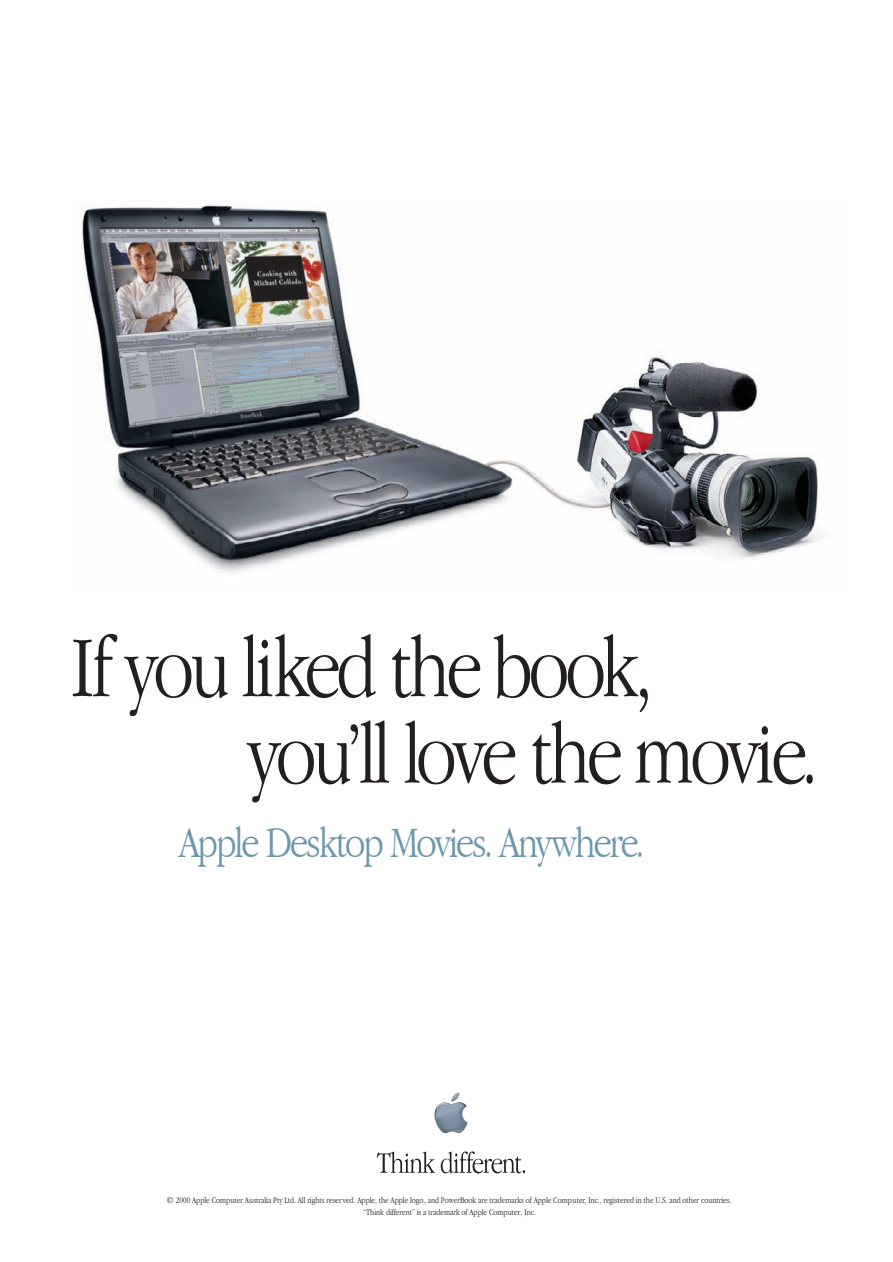
<style>
.page{position:relative;width:893px;height:1262px;background:#fff}
.page>*{position:absolute;margin:0;border:0;box-sizing:border-box;transform-origin:0 0}
.t1{font:300 90px "Apple Garamond";letter-spacing:-.04em;color:#231f20}
.t2{font:300 45px "Apple Garamond";letter-spacing:-.04em;color:#6c98ac}
.t3{font:300 9px/12px "Apple Garamond";color:#231f20;text-align:center}
</style>
<div class="page">
<img style="left:80px;top:205px;width:743px;height:367px">
<svg style="left:377px;top:1151px;width:148px;height:22px"></svg>
<img style="left:434px;top:1092px;width:33px;height:41px">
<h1 class="t1" style="left:71px;top:614px;width:583px">If you liked the book,</h1>
<h1 class="t1" style="left:247px;top:701px;width:573px">you’ll love the movie.</h1>
<h2 class="t2" style="left:179px;top:816px;width:467px">Apple Desktop Movies. Anywhere.</h2>
<p class="t3" style="left:166px;top:1194px;width:566px">© 2000 Apple Computer Australia Pty Ltd. All rights reserved. Apple, the Apple logo, and PowerBook are trademarks of Apple Computer, Inc., registered in the U.S. and other countries. “Think different” is a trademark of Apple Computer, Inc.</p>
</div>
